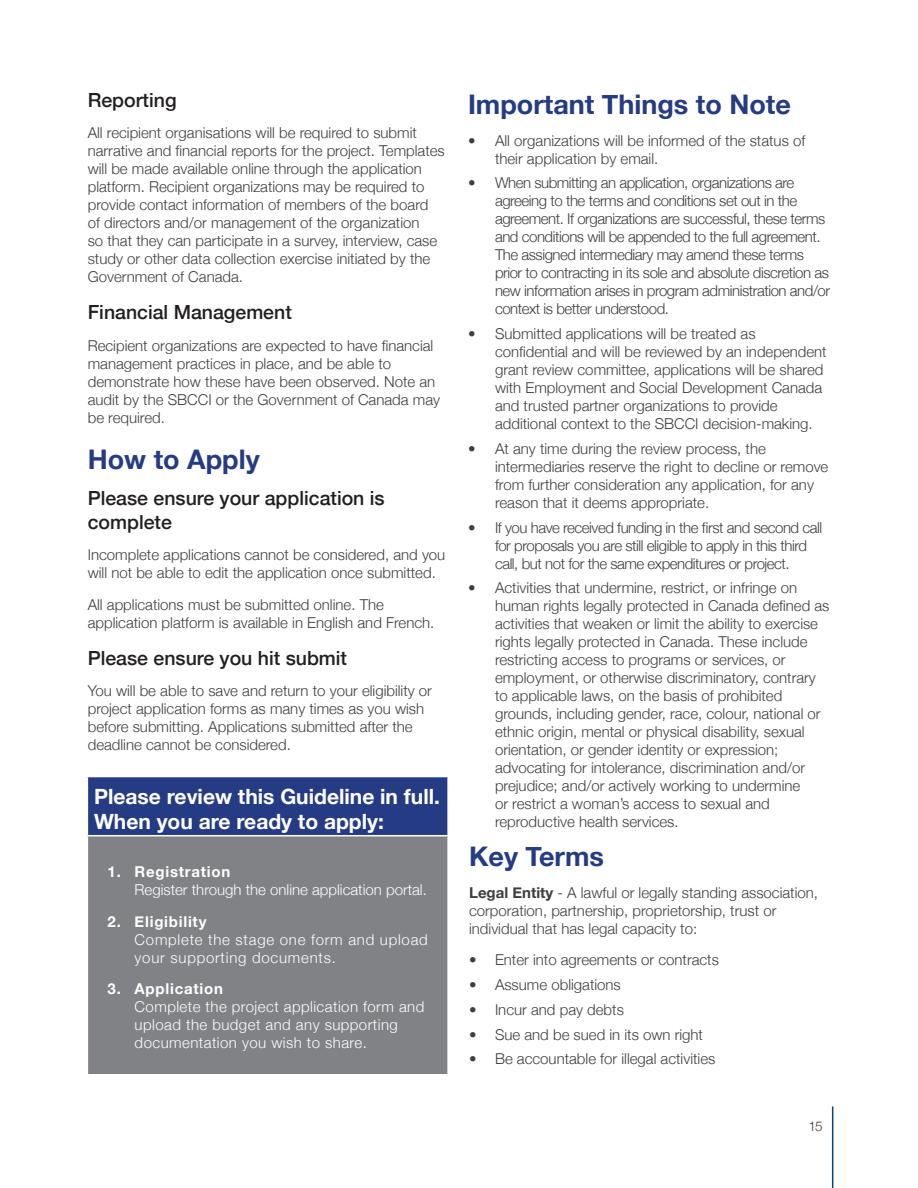
<style>
.page{position:relative;width:918px;height:1188px;background:#fff}
.page>*{position:absolute;margin:0;border:0;box-sizing:border-box;transform-origin:0 0}
.t1{font:700 27px "Helvetica Neue";color:#253b84}
.t2{font:700 21px/25.2px "Helvetica Neue";color:#fff}
.t3{font:500 19.5px/23.4px "Helvetica Neue";color:#231f20}
.t4{font:300 15px/18px "Helvetica Neue";color:#3e3e3f}
.t5{font:300 15px/18px "Helvetica Neue";letter-spacing:-.03em;color:#3e3e3f}
.t6{font:300 15px/18px "Helvetica Neue";letter-spacing:.03em;color:#fff}
.t7{font:300 15px/18px "Helvetica Neue";letter-spacing:.05em;color:#fff}
.t8{font:300 15px "Helvetica Neue";color:#fff}
.t9{font:700 15px "Helvetica Neue";letter-spacing:.05em;color:#fff}
.t10{font:300 13.5px "Helvetica Neue";color:#3e3e3f}
.s1{font-weight:700}
</style>
<div class="page">
<hr style="left:832px;top:1106px;width:1px;height:82px;background:#01457f">
<div style="left:87px;top:777px;width:361px;height:59px;background:#253b84"></div>
<div style="left:87px;top:836px;width:361px;height:239px;background:#808285"></div>
<hr style="left:87px;top:836px;width:1px;height:238px;background:#fff">
<hr style="left:447px;top:836px;width:2px;height:238px;background:#fff">
<hr style="left:87px;top:1074px;width:362px;height:2px;background:#fff">
<hr style="left:87px;top:777px;width:1px;height:58px;background:#fff">
<hr style="left:447px;top:777px;width:2px;height:58px;background:#fff">
<hr style="left:87px;top:835px;width:362px;height:1px;background:#fff">
<h3 class="t3" style="left:88px;top:87px;width:90px">Reporting</h3>
<p class="t4" style="left:88px;top:123px;width:359px">All recipient organisations will be required to submit narrative and financial reports for the project. Templates will be made available online through the application platform. Recipient organizations may be required to provide contact information of members of the board<br>of directors and/or management of the organization<br>so that they can participate in a survey, interview, case study or other data collection exercise initiated by the Government of Canada.</p>
<h3 class="t3" style="left:88px;top:299px;width:206px">Financial Management</h3>
<p class="t4" style="left:88px;top:335px;width:354px">Recipient organizations are expected to have financial management practices in place, and be able to demonstrate how these have been observed. Note an audit by the SBCCI or the Government of Canada may be required.</p>
<h2 class="t1" style="left:88px;top:438px;width:173px">How to Apply</h2>
<h3 class="t3" style="left:88px;top:485px;width:299px">Please ensure your application is complete</h3>
<p class="t4" style="left:88px;top:545px;width:359px">Incomplete applications cannot be considered, and you will not be able to edit the application once submitted.</p>
<p class="t4" style="left:88px;top:594px;width:348px">All applications must be submitted online. The application platform is available in English and French.</p>
<h3 class="t3" style="left:88px;top:645px;width:261px">Please ensure you hit submit</h3>
<p class="t4" style="left:88px;top:681px;width:346px">You will be able to save and return to your eligibility or project application forms as many times as you wish before submitting. Applications submitted after the deadline cannot be considered.</p>
<h2 class="t2" style="left:94px;top:784px;width:347px">Please review this Guideline in full.<br>When you are ready to apply:</h2>
<p class="t9" style="left:108px;top:860px;width:124px">1. Registration</p>
<p class="t8" style="left:135px;top:878px;width:294px">Register through the online application portal.</p>
<p class="t9" style="left:108px;top:909px;width:100px">2. Eligibility</p>
<p class="t7" style="left:135px;top:929px;width:295px">Complete the stage one form and upload your supporting documents.</p>
<p class="t9" style="left:108px;top:977px;width:117px">3. Application</p>
<p class="t6" style="left:135px;top:997px;width:291px">Complete the project application form and upload the budget and any supporting documentation you wish to share.</p>
<h2 class="t1" style="left:468px;top:83px;width:324px">Important Things to Note</h2>
<p class="t4" style="left:495px;top:130px;width:312px;text-indent:-27px">• All organizations will be informed of the status of their application by email.</p>
<p class="t5" style="left:495px;top:173px;width:337px;text-indent:-27px">• When submitting an application, organizations are agreeing to the terms and conditions set out in the agreement. If organizations are successful, these terms and conditions will be appended to the full agreement.<br>The assigned intermediary may amend these terms prior to contracting in its sole and absolute discretion as new information arises in program administration and/or context is better understood.</p>
<p class="t4" style="left:495px;top:324px;width:333px;text-indent:-27px">• Submitted applications will be treated as confidential and will be reviewed by an independent grant review committee, applications will be shared with Employment and Social Development Canada and trusted partner organizations to provide additional context to the SBCCI decision-making.</p>
<p class="t4" style="left:495px;top:438px;width:335px;text-indent:-27px">• At any time during the review process, the intermediaries reserve the right to decline or remove from further consideration any application, for any reason that it deems appropriate.</p>
<p class="t5" style="left:495px;top:517px;width:329px;text-indent:-27px">• If you have received funding in the first and second call for proposals you are still eligible to apply in this third call, but not for the same expenditures or project.</p>
<p class="t4" style="left:495px;top:578px;width:336px;text-indent:-27px">• Activities that undermine, restrict, or infringe on human rights legally protected in Canada defined as activities that weaken or limit the ability to exercise rights legally protected in Canada. These include restricting access to programs or services, or employment, or otherwise discriminatory, contrary to applicable laws, on the basis of prohibited grounds, including gender, race, colour, national or ethnic origin, mental or physical disability, sexual orientation, or gender identity or expression; advocating for intolerance, discrimination and/or prejudice; and/or actively working to undermine<br>or restrict a woman’s access to sexual and reproductive health services.</p>
<h2 class="t1" style="left:469px;top:836px;width:136px">Key Terms</h2>
<p class="t4" style="left:469px;top:883px;width:350px"><span class="s1">Legal Entity</span> - A lawful or legally standing association, corporation, partnership, proprietorship, trust or individual that has legal capacity to:</p>
<p class="t4" style="left:469px;top:950px;width:251px">• Enter into agreements or contracts</p>
<p class="t4" style="left:469px;top:975px;width:153px">• Assume obligations</p>
<p class="t4" style="left:469px;top:1000px;width:156px">• Incur and pay debts</p>
<p class="t4" style="left:469px;top:1024px;width:235px">• Sue and be sued in its own right</p>
<p class="t4" style="left:469px;top:1049px;width:248px">• Be accountable for illegal activities</p>
<p class="t10" style="left:808px;top:1115px;width:16px">15</p>
</div>
